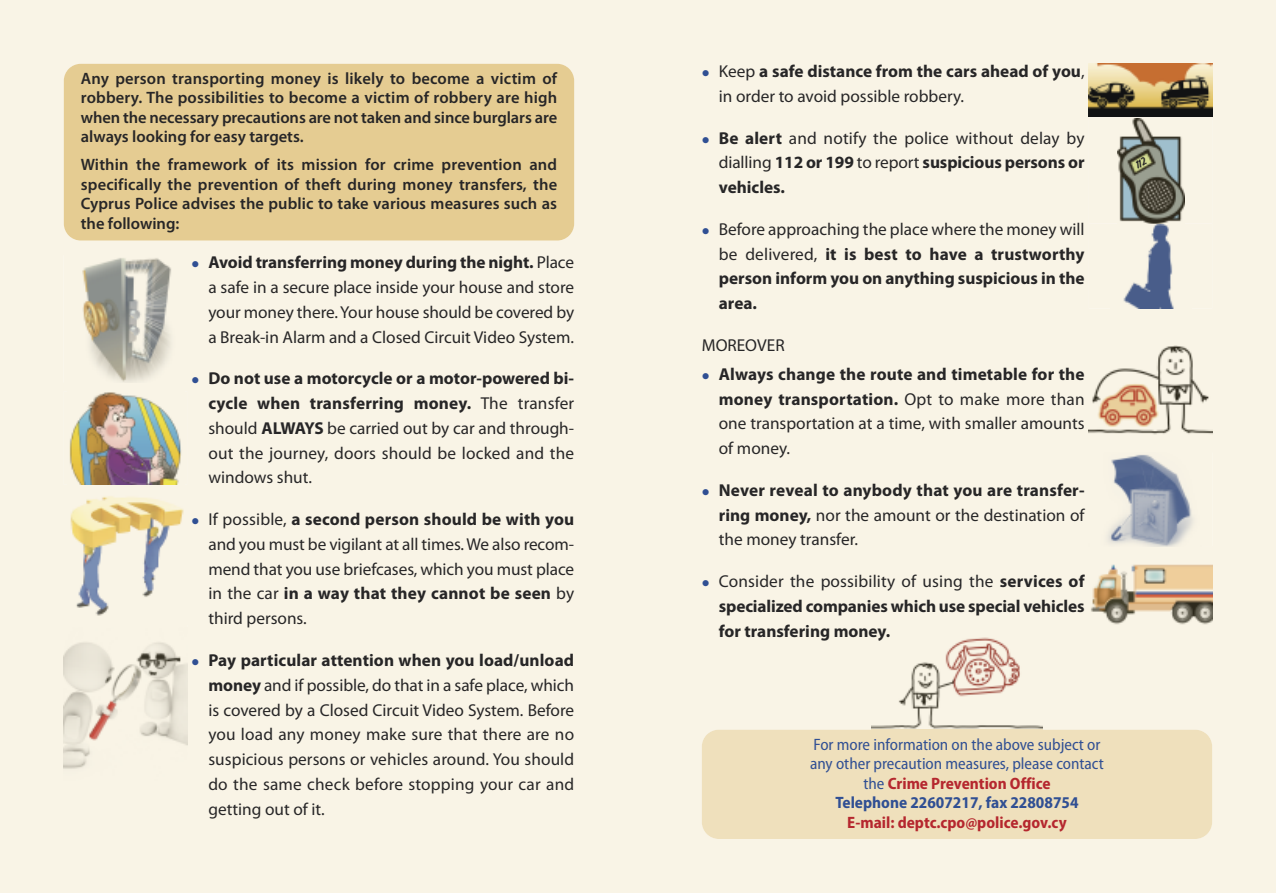
<style>
.page{position:relative;width:1276px;height:893px;background:#f9f4e6}
.page>*{position:absolute;margin:0;border:0;box-sizing:border-box;transform-origin:0 0}
.t1{font:17.25px/24.8px "Myriad Pro";color:#272627;text-align:justify}
.t2{font:700 17.25px/24.8px "Myriad Pro";color:#272627;text-align:justify}
.t3{font:600 16.5px/19.5px "Myriad Pro";color:#272627;text-align:justify}
.t4{font:semi-condensed 16.5px/19.5px "Myriad Pro";color:#304f93;text-align:center}
.t5{font:700 semi-condensed 16.5px "Myriad Pro";color:#b5272e}
.s1{color:#304f93}
.s2{font-weight:700}
.s3{font-weight:400}
.s4{font-weight:700;color:#b5272e}
</style>
<div class="page">
<div style="left:64px;top:255px;width:9px;height:128px;background:#f9f4e6"></div>
<hr style="left:64px;top:391px;width:3px;height:94px;background:#f9f4e6">
<hr style="left:184px;top:391px;width:3px;height:94px;background:#f9f4e6">
<hr style="left:64px;top:625px;width:123px;height:3px;background:#f9f4e6">
<div style="left:1201px;top:452px;width:11px;height:94px;background:#f9f4e6"></div>
<img style="left:1089px;top:64px;width:123px;height:53px">
<div style="left:64px;top:64px;width:510px;height:177px;background:#e5cc92"></div>
<div style="left:702px;top:730px;width:510px;height:109px;background:#efe0bc"></div>
<svg style="left:1089px;top:118px;width:123px;height:191px;background:#c9c8c0"></svg>
<p class="t3" style="left:81px;top:70px;width:478px">Any person transporting money is likely to become a victim of robbery. The possibilities to become a victim of robbery are high when the necessary precautions are not taken and since burglars are always looking for easy targets.</p>
<p class="t3" style="left:81px;top:156px;width:478px">Within the framework of its mission for crime prevention and specifically the prevention of theft during money transfers, the Cyprus Police advises the public to take various measures such as the following:</p>
<p class="t1" style="left:208px;top:252px;width:367px;text-indent:-17px"><span class="s1">●</span> <span class="s2">Avoid transferring money during the night.</span> Place a safe in a secure place inside your house and store your money there.Your house should be covered by a Break-in Alarm and a Closed Circuit Video System.</p>
<p class="t1" style="left:208px;top:368px;width:367px;text-indent:-17px"><span class="s1">●</span> <span class="s2">Do not use a motorcycle or a motor-powered bi&shy;cycle when transferring money.</span> The transfer should <span class="s2">ALWAYS</span> be carried out by car and through&shy;out the journey, doors should be locked and the windows shut.</p>
<p class="t1" style="left:208px;top:508px;width:367px;text-indent:-17px"><span class="s1">●</span> If possible, <span class="s2">a second person should be with you </span>and you must be vigilant at all times.We also recom&shy;mend that you use briefcases, which you must place in the car <span class="s2">in a way that they cannot be seen</span> by third persons.</p>
<p class="t1" style="left:208px;top:649px;width:367px;text-indent:-17px"><span class="s1">●</span> <span class="s2">Pay particular attention when you load/unload money</span> and if possible, do that in a safe place, which is covered by a Closed Circuit Video System. Before you load any money make sure that there are no suspicious persons or vehicles around. You should do the same check before stopping your car and getting out of it.</p>
<p class="t1" style="left:719px;top:60px;width:367px;text-indent:-17px"><span class="s1">●</span> Keep <span class="s2">a safe distance from the cars ahead of you</span>, in order to avoid possible robbery.</p>
<p class="t1" style="left:719px;top:127px;width:367px;text-indent:-17px"><span class="s1">●</span> <span class="s2">Be alert</span> and notify the police without delay by dialling <span class="s2">112 or 199</span> to report <span class="s2">suspicious persons or vehicles.</span></p>
<p class="t2" style="left:719px;top:218px;width:367px;text-indent:-17px"><span class="s1">●</span> <span class="s3">Before approaching the place where the money will be delivered,</span> it is best to have a trustworthy person inform you on anything suspicious in the area.</p>
<p class="t1" style="left:702px;top:334px;width:84px">MOREOVER</p>
<p class="t1" style="left:719px;top:363px;width:367px;text-indent:-17px"><span class="s1">●</span> <span class="s2">Always change the route and timetable for the money transportation.</span> Opt to make more than one transportation at a time, with smaller amounts of money.</p>
<p class="t2" style="left:719px;top:479px;width:367px;text-indent:-17px"><span class="s1">●</span> Never reveal to anybody that you are transfer&shy;ring money, <span class="s3">nor the amount or the destination of the money transfer.</span></p>
<p class="t2" style="left:719px;top:570px;width:367px;text-indent:-17px"><span class="s1">●</span> <span class="s3">Consider the possibility of using the</span> services of specialized companies which use special vehicles for transfering money.</p>
<p class="t4" style="left:810px;top:736px;width:295px">For more information on the above subject or any other precaution measures, please contact the <span class="s4">Crime Prevention Office<br></span><span class="s2">Telephone 22607217, fax 22808754</span></p>
<p class="t5" style="left:847px;top:816px;width:221px">E-mail: deptc.cpo@police.gov.cy</p>
</div>
